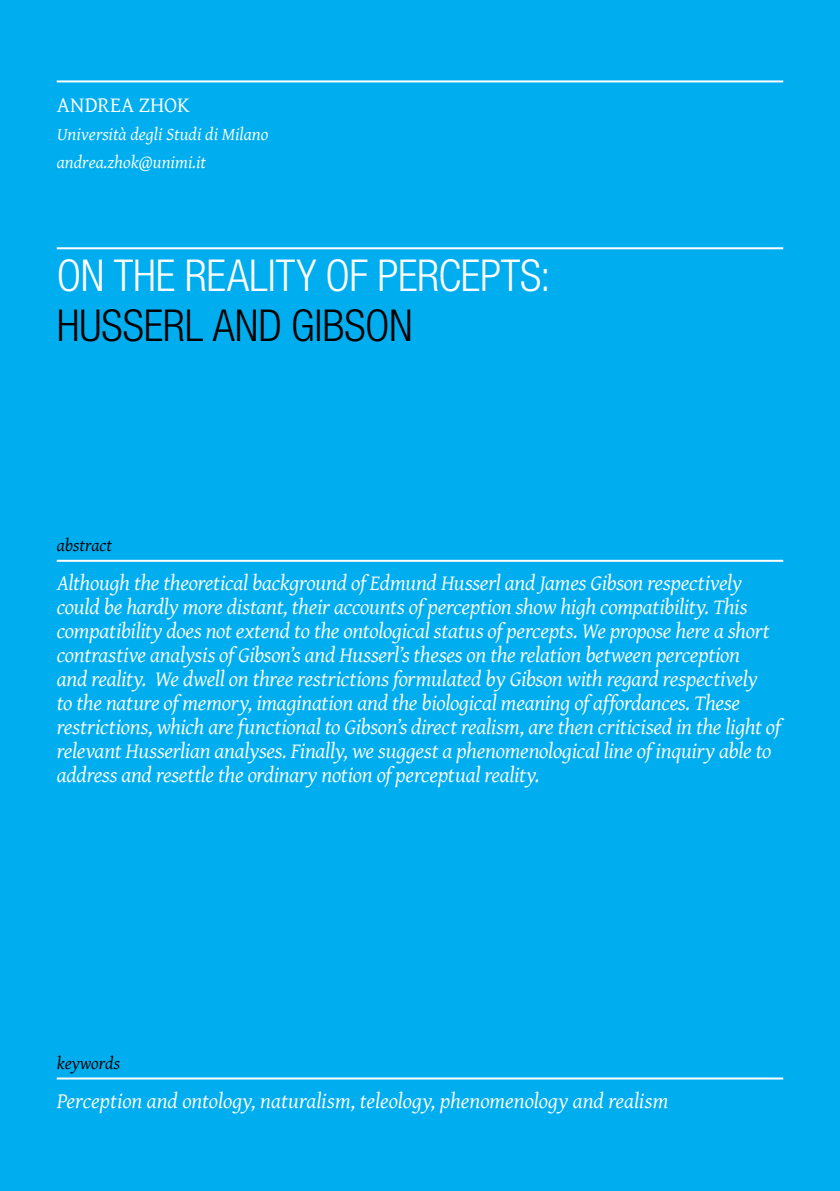
<style>
.page{position:relative;width:840px;height:1191px;background:#fff}
.page>*{position:absolute;margin:0;border:0;box-sizing:border-box;transform-origin:0 0}
.t1{font:300 condensed 44px "Helvetica Neue LT Std";color:#fff}
.t2{font:300 condensed 44px "Helvetica Neue LT Std";color:#000}
.t3{font:italic 22px/24px "Gentium Basic";letter-spacing:-.015em;color:#fff}
.t4{font:22px "Gentium Basic";color:#fff}
.t5{font:italic 18px/28px "Gentium Basic";color:#fff}
.t6{font:italic 18px "Gentium Basic";color:#000}
</style>
<div class="page">
<div style="left:0;top:0;width:839px;height:1191px;background:#00aeef"></div>
<hr style="left:57px;top:80px;width:725px;height:2px;background:#fff">
<hr style="left:57px;top:247px;width:725px;height:2px;background:#fff">
<hr style="left:57px;top:560px;width:725px;height:2px;background:#fff">
<hr style="left:57px;top:1077px;width:725px;height:2px;background:#fff">
<p class="t4" style="left:57px;top:89px;width:14px">ANDREA</p>
<p class="t4" style="left:139px;top:89px;width:52px">ZHOK</p>
<p class="t5" style="left:57px;top:120px;width:213px">Università degli Studi di Milano andrea.zhok@unimi.it</p>
<h1 class="t1" style="left:57px;top:250px;width:148px">ONTHE REALITY</h1>
<h1 class="t1" style="left:325px;top:250px;width:73px">OF PERCEPTS</h1>
<h1 class="t1" style="left:539px;top:250px;width:12px">:</h1>
<h1 class="t2" style="left:57px;top:300px;width:45px">HUSSERL</h1>
<h1 class="t2" style="left:212px;top:300px;width:24px">AND</h1>
<h1 class="t2" style="left:291px;top:300px;width:43px">GIBSON</h1>
<p class="t6" style="left:57px;top:532px;width:57px">abstract</p>
<p class="t3" style="left:57px;top:570px;width:728px">Although the theoretical background ofEdmund Husserl and James Gibson respectively could be hardly more distant, their accounts ofperception show high compatibility. This compatibility does not extend to the ontological status ofpercepts. We propose here a short contrastive analysis ofGibson’s and Husserl’s theses on the relation between perception<br>and reality. We dwell on three restrictions formulated by Gibson with regard respectively<br>to the nature ofmemory, imagination and the biological meaning ofaffordances. These restrictions, which are functional to Gibson’s direct realism, are then criticised in the light of relevant Husserlian analyses. Finally, we suggest a phenomenological line ofinquiry able to address and resettle the ordinary notion ofperceptual reality.</p>
<p class="t6" style="left:57px;top:1050px;width:65px">keywords</p>
<p class="t3" style="left:57px;top:1088px;width:613px">Perception and ontology, naturalism, teleology, phenomenology and realism</p>
</div>
